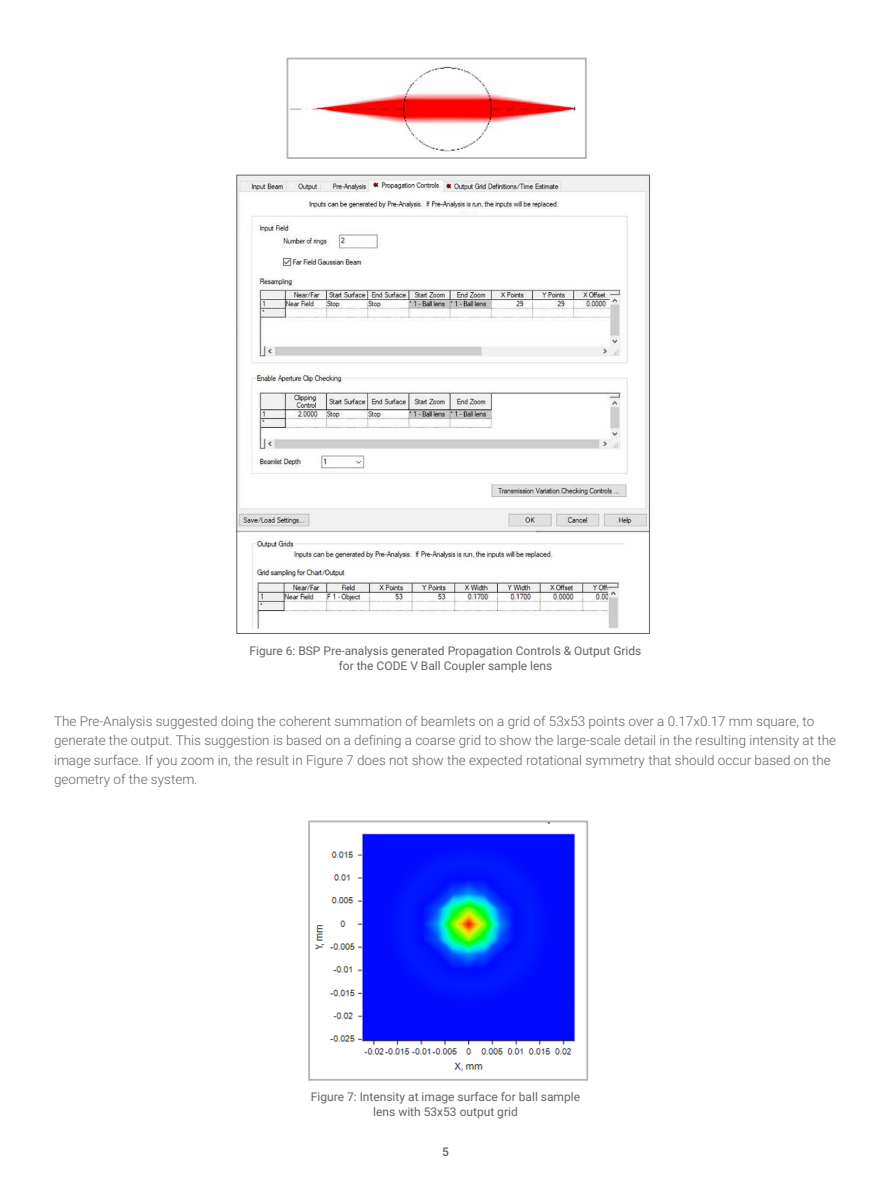
<style>
.page{position:relative;width:891px;height:1188px;background:#fff}
.page>*{position:absolute;margin:0;border:0;box-sizing:border-box;transform-origin:0 0}
.BODY_COPY{font:300 13.5px/19.5px "Roboto";color:#636466}
.FIGURE_CAPTION{font:12px/15px "Roboto";color:#636466;text-align:center}
.t1{font:500 12px "Roboto";color:#636466}
</style>
<div class="page">
<img style="left:235px;top:62px;width:416px;height:569px">
<div style="left:287px;top:58px;width:300px;height:101px;border:2px solid #b3b4b4"></div>
<img style="left:314px;top:823px;width:275px;height:257px">
<div style="left:308px;top:821px;width:280px;height:260px;border:2px solid #b3b4b4"></div>
<p class="FIGURE_CAPTION" style="left:250px;top:643px;width:393px">Figure 6: BSP Pre-analysis generated Propagation Controls &amp; Output Grids for the CODE V Ball Coupler sample lens</p>
<p class="BODY_COPY" style="left:54px;top:711px;width:784px">The Pre-Analysis suggested doing the coherent summation of beamlets on a grid of 53x53 points over a 0.17x0.17 mm square, to generate the output. This suggestion is based on a defining a coarse grid to show the large-scale detail in the resulting intensity at the image surface. If you zoom in, the result in Figure 7 does not show the expected rotational symmetry that should occur based on the geometry of the system.</p>
<p class="FIGURE_CAPTION" style="left:311px;top:1089px;width:271px">Figure 7: Intensity at image surface for ball sample lens with 53x53 output grid</p>
<p class="t1" style="left:442px;top:1144px;width:8px">5</p>
</div>
